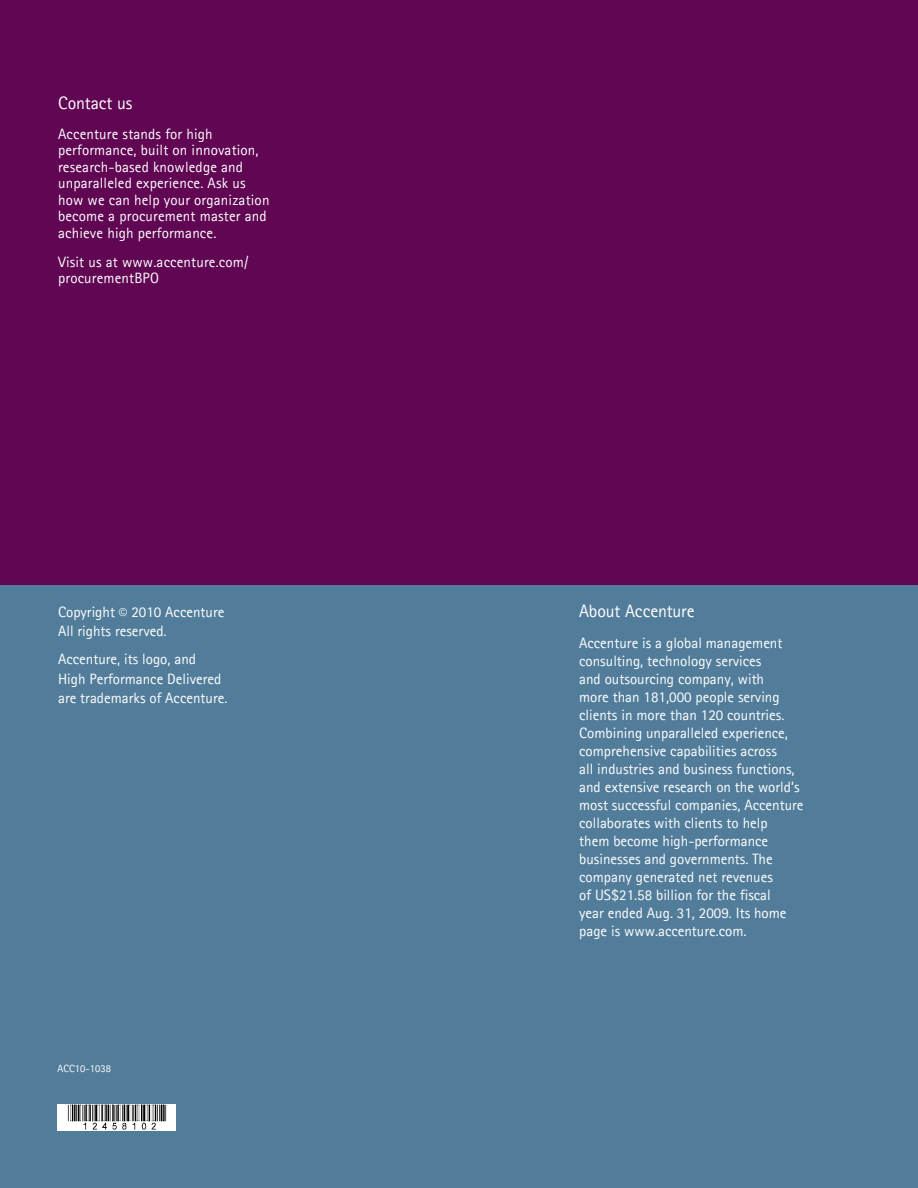
<style>
.page{position:relative;width:918px;height:1188px;background:#fff}
.page>*{position:absolute;margin:0;border:0;box-sizing:border-box;transform-origin:0 0}
.t1{font:18px "Agfa Rotis Sans Serif";letter-spacing:-.005em;color:#fff}
.t2{font:15px/18px "Agfa Rotis Sans Serif";color:#fff}
.t3{font:10.5px "Agfa Rotis Sans Serif";letter-spacing:.01em;color:#fff}
.s1{font-size:17.25px}
</style>
<div class="page">
<div style="left:0;top:585px;width:918px;height:603px;background:#527d9a"></div>
<div style="left:0;top:0;width:918px;height:585px;background:#600653"></div>
<img style="left:57px;top:1104px;width:119px;height:27px">
<p class="t1" style="left:58px;top:93px;width:76px">Contact us</p>
<p class="t2" style="left:58px;top:125px;width:213px;line-height:16.5px">Accenture stands for high performance, built on innovation, research-based knowledge and unparalleled experience. Ask us how we can help your organization become a procurement master and achieve high performance.</p>
<p class="t2" style="left:58px;top:253px;width:192px;line-height:16.5px">Visit us at www.accenture.com/ procurementBPO</p>
<p class="t2" style="left:58px;top:602px;width:168px;line-height:19.5px">Copyright <span class="s1">©</span> 2010 Accenture<br>All rights reserved.</p>
<p class="t2" style="left:58px;top:649px;width:171px;line-height:19.5px">Accenture, its logo, and<br>High Performance Delivered are trademarks of Accenture.</p>
<p class="t3" style="left:57px;top:1062px;width:55px">ACC10-1038</p>
<p class="t1" style="left:579px;top:600px;width:117px">About Accenture</p>
<p class="t2" style="left:579px;top:634px;width:226px">Accenture is a global management consulting, technology services<br>and outsourcing company, with<br>more than 181,000 people serving clients in more than 120 countries.<br>Combining unparalleled experience, comprehensive capabilities across<br>all industries and business functions, and extensive research on the world’s most successful companies, Accenture collaborates with clients to help<br>them become high-performance businesses and governments. The company generated net revenues<br>of US$21.58 billion for the fiscal<br>year ended Aug. 31, 2009. Its home page is www.accenture.com.</p>
</div>
